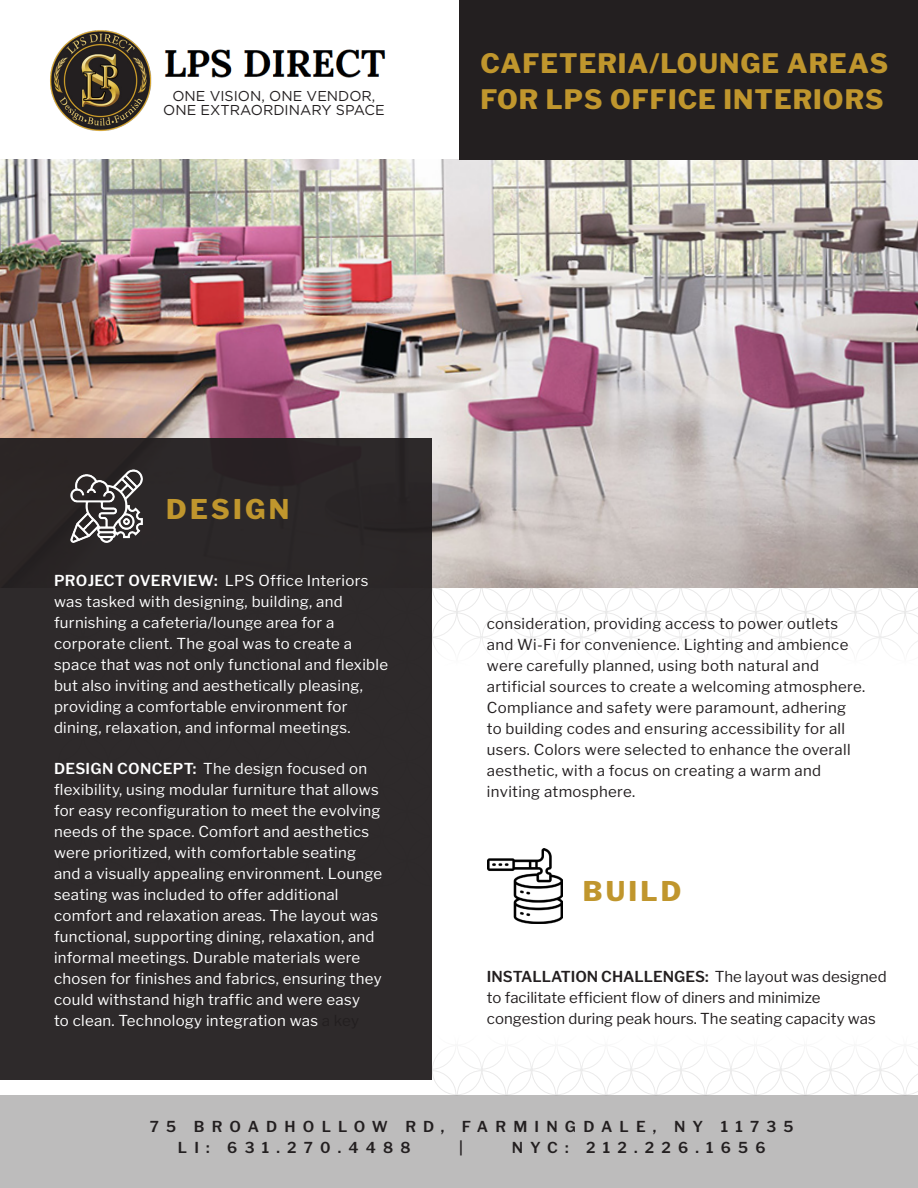
<style>
.page{position:relative;width:918px;height:1188px;background:#fff}
.page>*{position:absolute;margin:0;border:0;box-sizing:border-box;transform-origin:0 0}
.t1{font:800 27px "Libre Franklin";letter-spacing:.12em;color:#c0962d}
.t2{font:800 26.7px/35.2px "Libre Franklin";letter-spacing:.04em;color:#c0962d}
.t3{font:15px/21px "Libre Franklin";letter-spacing:.02em;color:#fff}
.t4{font:15px/21px "Libre Franklin";letter-spacing:.02em;color:#231f20}
.t5{font:15px/21px "Libre Franklin";color:#231f20}
.t6{font:600 15px "Libre Franklin";letter-spacing:.48em;color:#231f20}
.t7{font:14.25px "Gotham";color:#231f20}
.s1{font-weight:600}
.s2{color:#231f20}
</style>
<div class="page">
<svg style="left:432px;top:588px;width:486px;height:24px"></svg>
<img style="left:0;top:160px;width:918px;height:428px">
<div style="left:459px;top:0;width:459px;height:160px;background:#231f20"></div>
<div style="left:0;top:438px;width:432px;height:642px;background:#2e2a2b"></div>
<div style="left:0;top:1095px;width:918px;height:93px;background:#bdbcbc"></div>
<img style="left:69px;top:469px;width:74px;height:74px">
<img style="left:488px;top:848px;width:75px;height:75px">
<img style="left:50px;top:30px;width:102px;height:101px">
<img style="left:164px;top:49px;width:222px;height:29px">
<p class="t7" style="left:172px;top:87px;width:205px">ONE VISION, ONE VENDOR,</p>
<p class="t7" style="left:163px;top:101px;width:223px">ONE EXTRAORDINARY SPACE</p>
<p class="t2" style="left:481px;top:46px;width:409px">CAFETERIA/LOUNGE AREAS<br>FOR LPS OFFICE INTERIORS</p>
<p class="t1" style="left:166px;top:493px;width:124px">DESIGN</p>
<p class="t3" style="left:54px;top:570px;width:336px"><span class="s1">PROJECT OVERVIEW:</span> LPS Office Interiors was tasked with designing, building, and furnishing a cafeteria/lounge area for a corporate client. The goal was to create a space that was not only functional and flexible but also inviting and aesthetically pleasing, providing a comfortable environment for dining, relaxation, and informal meetings.</p>
<p class="t3" style="left:54px;top:758px;width:330px"><span class="s1">DESIGN CONCEPT:</span> The design focused on flexibility, using modular furniture that allows for easy reconfiguration to meet the evolving needs of the space. Comfort and aesthetics were prioritized, with comfortable seating and a visually appealing environment. Lounge seating was included to offer additional comfort and relaxation areas. The layout was functional, supporting dining, relaxation, and informal meetings. Durable materials were chosen for finishes and fabrics, ensuring they could withstand high traffic and were easy<br>to clean. Technology integration was <span class="s2">a key</span></p>
<p class="t4" style="left:487px;top:613px;width:380px">consideration, providing access to power outlets and Wi-Fi for convenience. Lighting and ambience were carefully planned, using both natural and artificial sources to create a welcoming atmosphere.<br>Compliance and safety were paramount, adhering<br>to building codes and ensuring accessibility for all users. Colors were selected to enhance the overall aesthetic, with a focus on creating a warm and inviting atmosphere.</p>
<p class="t1" style="left:583px;top:875px;width:100px">BUILD</p>
<p class="t5" style="left:487px;top:966px;width:401px"><span class="s1">INSTALLATION CHALLENGES:</span> The layout was designed to facilitate efficient flow of diners and minimize congestion during peak hours. The seating capacity was</p>
<p class="t6" style="left:150px;top:1117px;width:645px">75 BROADHOLLOW RD, FARMINGDALE, NY 11735</p>
<p class="t6" style="left:178px;top:1138px;width:234px">LI: 631.270.4488</p>
<p class="t6" style="left:459px;top:1138px;width:5px">|</p>
<p class="t6" style="left:512px;top:1138px;width:255px">NYC: 212.226.1656</p>
</div>
